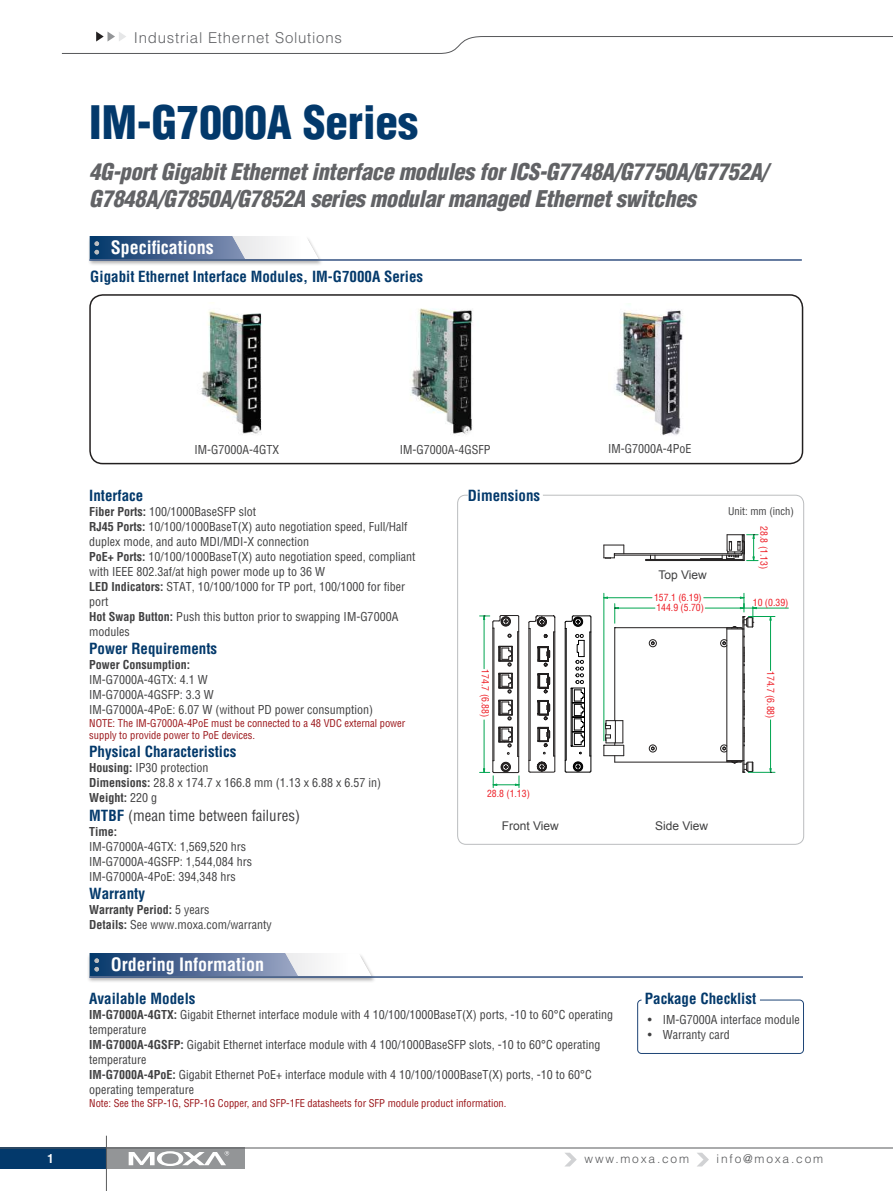
<style>
.page{position:relative;width:893px;height:1191px;background:#fff}
.page>*{position:absolute;margin:0;border:0;box-sizing:border-box;transform-origin:0 0}
.t1{font:900 condensed 45px "Helvetica";color:#03396b}
.t2{font:italic 900 condensed 22.5px/27px "Helvetica";color:#626366}
.t3{font:700 condensed 18px "Helvetica";color:#fff}
.t4{font:700 condensed 15px "Helvetica";color:#03396b}
.t5{font:condensed 15px "Helvetica";color:#404041}
.t6{font:300 15px "Helvetica";letter-spacing:.05em;color:#626366}
.t7{font:condensed 12px/15px "Helvetica";color:#404041}
.t8{font:300 12px "Helvetica";letter-spacing:.15em;color:#57585a}
.t9{font:12px "Arial";color:#404041}
.t10{font:700 condensed 12px "Helvetica";color:#404041}
.t11{font:700 condensed 12px "Helvetica";color:#fff}
.t12{font:condensed 10.5px/12.6px "Helvetica";color:#9a1418}
.t13{font:condensed 10.5px "Helvetica";color:#404041}
.t14{font:condensed 9.75px "Helvetica";color:#ed1c24}
.s1{font-weight:700}
.s2{font-weight:700;color:#03396b}
</style>
<div class="page">
<div style="left:0;top:1147px;width:106px;height:22px;background:#03396b"></div>
<div style="left:106px;top:1147px;width:138px;height:22px;background:#939597"></div>
<hr style="left:0;top:1147px;width:893px;height:1px;background:#57585a">
<svg style="left:129px;top:1151px;width:100px;height:15px"></svg>
<hr style="left:106px;top:1135px;width:1px;height:56px;background:#595a5c">
<svg style="left:697px;top:1152px;width:12px;height:14px"></svg>
<svg style="left:565px;top:1152px;width:12px;height:14px"></svg>
<svg style="left:61px;top:32px;width:832px;height:22px"></svg>
<div style="left:89px;top:294px;width:714px;height:170px;border:2px solid #221f1f;border-radius:13px"></div>
<svg style="left:457px;top:494px;width:347px;height:351px"></svg>
<hr style="left:484px;top:720px;width:1px;height:49px;background:#00a550">
<hr style="left:484px;top:619px;width:1px;height:49px;background:#00a550">
<hr style="left:492px;top:622px;width:1px;height:149px;background:#221f1f">
<hr style="left:494px;top:628px;width:1px;height:132px;background:#221f1f">
<hr style="left:517px;top:631px;width:1px;height:125px;background:#221f1f">
<hr style="left:518px;top:616px;width:1px;height:155px;background:#221f1f">
<svg style="left:480px;top:615px;width:39px;height:22px"></svg>
<svg style="left:498px;top:646px;width:15px;height:20px"></svg>
<svg style="left:498px;top:673px;width:15px;height:20px"></svg>
<svg style="left:498px;top:700px;width:15px;height:20px"></svg>
<svg style="left:480px;top:727px;width:40px;height:60px"></svg>
<hr style="left:726px;top:628px;width:1px;height:133px;background:#221f1f">
<hr style="left:742px;top:629px;width:1px;height:131px;background:#221f1f">
<hr style="left:744px;top:616px;width:1px;height:156px;background:#221f1f">
<hr style="left:615px;top:627px;width:117px;height:1px;background:#221f1f">
<svg style="left:743px;top:647px;width:2px;height:20px"></svg>
<svg style="left:743px;top:673px;width:2px;height:20px"></svg>
<svg style="left:743px;top:700px;width:2px;height:20px"></svg>
<hr style="left:614px;top:627px;width:1px;height:93px;background:#221f1f">
<svg style="left:651px;top:641px;width:4px;height:4px"></svg>
<hr style="left:615px;top:761px;width:117px;height:1px;background:#221f1f">
<svg style="left:743px;top:727px;width:2px;height:20px"></svg>
<svg style="left:651px;top:746px;width:4px;height:4px"></svg>
<hr style="left:705px;top:607px;width:35px;height:1px;background:#00a550">
<hr style="left:618px;top:607px;width:37px;height:1px;background:#00a550">
<svg style="left:614px;top:603px;width:5px;height:25px"></svg>
<hr style="left:603px;top:593px;width:1px;height:148px;background:#00a550">
<hr style="left:607px;top:597px;width:45px;height:1px;background:#00a550">
<hr style="left:704px;top:597px;width:36px;height:1px;background:#00a550">
<svg style="left:603px;top:596px;width:5px;height:3px"></svg>
<svg style="left:603px;top:720px;width:21px;height:42px"></svg>
<hr style="left:753px;top:607px;width:35px;height:1px;background:#00a550">
<hr style="left:770px;top:620px;width:1px;height:50px;background:#00a550">
<hr style="left:770px;top:720px;width:1px;height:48px;background:#00a550">
<svg style="left:727px;top:593px;width:48px;height:36px"></svg>
<svg style="left:727px;top:760px;width:48px;height:13px"></svg>
<svg style="left:719px;top:639px;width:9px;height:9px"></svg>
<div style="left:649px;top:639px;width:8px;height:8px;border:1px solid #221f1f;border-radius:50%"></div>
<svg style="left:719px;top:744px;width:9px;height:9px"></svg>
<div style="left:649px;top:744px;width:8px;height:8px;border:1px solid #221f1f;border-radius:50%"></div>
<svg style="left:528px;top:615px;width:28px;height:158px"></svg>
<svg style="left:564px;top:615px;width:28px;height:158px"></svg>
<div style="left:87px;top:236px;width:237px;height:30px;background:#221f1f;opacity:.35"></div>
<img style="left:245px;top:236px;width:74px;height:23px">
<img style="left:89px;top:236px;width:156px;height:23px">
<hr style="left:89px;top:259px;width:713px;height:2px;background:#345282">
<div style="left:87px;top:952px;width:289px;height:31px;background:#221f1f;opacity:.35"></div>
<img style="left:298px;top:953px;width:74px;height:23px">
<hr style="left:89px;top:976px;width:714px;height:1px;background:#345282">
<img style="left:89px;top:953px;width:209px;height:23px">
<hr style="left:646px;top:560px;width:97px;height:1px;background:#221f1f">
<hr style="left:646px;top:559px;width:97px;height:1px;background:#221f1f">
<hr style="left:614px;top:555px;width:127px;height:1px;background:#221f1f">
<hr style="left:614px;top:553px;width:129px;height:1px;background:#221f1f">
<svg style="left:645px;top:555px;width:11px;height:5px"></svg>
<svg style="left:603px;top:544px;width:21px;height:15px"></svg>
<svg style="left:700px;top:534px;width:58px;height:27px"></svg>
<img style="left:201px;top:310px;width:61px;height:124px">
<img style="left:411px;top:308px;width:62px;height:128px">
<img style="left:615px;top:310px;width:68px;height:126px">
<div style="left:637px;top:999px;width:167px;height:54px;background:#fff;border:1px solid #1e4576;border-radius:4px"></div>
<p class="t6" style="left:134px;top:29px;width:210px">Industrial Ethernet Solutions</p>
<h1 class="t1" style="left:89px;top:104px;width:330px">IM-G7000A Series</h1>
<h2 class="t2" style="left:89px;top:160px;width:680px">4G-portGigabitEthernetinterface modules forICS-G7748A/G7750A/G7752A/<br>G7848A/G7850A/G7852A series modularmanaged Ethernetswitches</h2>
<h3 class="t3" style="left:111px;top:239px;width:104px">Specifications</h3>
<p class="t4" style="left:90px;top:269px;width:334px">Gigabit Ethernet Interface Modules, IM-G7000A Series</p>
<p class="t7" style="left:195px;top:442px;width:86px">IM-G7000A-4GTX</p>
<p class="t7" style="left:400px;top:442px;width:92px">IM-G7000A-4GSFP</p>
<p class="t7" style="left:608px;top:441px;width:85px">IM-G7000A-4PoE</p>
<p class="t4" style="left:89px;top:488px;width:56px">Interface</p>
<p class="t7" style="left:89px;top:504px;width:328px"><span class="s1">Fiber Ports:</span> 100/1000BaseSFP slot<br><span class="s1">RJ45 Ports:</span> 10/100/1000BaseT(X) auto negotiation speed, Full/Half duplex mode, and auto MDI/MDI-X connection<br><span class="s1">PoE+ Ports:</span> 10/100/1000BaseT(X) auto negotiation speed, compliant with IEEE 802.3af/at high power mode up to 36 W<br><span class="s1">LED Indicators:</span> STAT, 10/100/1000 for TP port, 100/1000 for fiber port<br><span class="s1">Hot Swap Button:</span> Push this button prior to swapping IM-G7000A modules</p>
<p class="t4" style="left:89px;top:641px;width:129px">Power Requirements</p>
<p class="t10" style="left:89px;top:659px;width:103px">Power Consumption:</p>
<p class="t7" style="left:89px;top:672px;width:285px">IM-G7000A-4GTX: 4.1 W<br>IM-G7000A-4GSFP: 3.3 W<br>IM-G7000A-4PoE: 6.07 W (without PD power consumption)</p>
<p class="t12" style="left:89px;top:716px;width:318px">NOTE: The IM-G7000A-4PoE must be connected to a 48 VDC external power supply to provide power to PoE devices.</p>
<p class="t4" style="left:89px;top:745px;width:149px">Physical Characteristics</p>
<p class="t7" style="left:89px;top:760px;width:293px"><span class="s1">Housing:</span> IP30 protection<br><span class="s1">Dimensions:</span> 28.8 x 174.7 x 166.8 mm (1.13 x 6.88 x 6.57 in)<br><span class="s1">Weight:</span> 220 g</p>
<p class="t5" style="left:89px;top:806px;width:212px"><span class="s2">MTBF</span> (mean time between failures)</p>
<p class="t10" style="left:89px;top:825px;width:30px">Time:</p>
<p class="t7" style="left:89px;top:838px;width:164px">IM-G7000A-4GTX: 1,569,520 hrs<br>IM-G7000A-4GSFP: 1,544,084 hrs<br>IM-G7000A-4PoE: 394,348 hrs</p>
<p class="t4" style="left:89px;top:886px;width:57px">Warranty</p>
<p class="t7" style="left:89px;top:901px;width:184px"><span class="s1">Warranty Period:</span> 5 years<br><span class="s1">Details:</span> See www.moxa.com/warranty</p>
<h3 class="t3" style="left:111px;top:955px;width:155px">Ordering Information</h3>
<p class="t4" style="left:468px;top:488px;width:74px">Dimensions</p>
<p class="t14" style="left:489px;top:669px;width:49px;rotate:90deg">174.7 (6.88)</p>
<p class="t14" style="left:487px;top:789px;width:44px">28.8 (1.13)</p>
<p class="t9" style="left:502px;top:821px;width:59px">Front View</p>
<p class="t9" style="left:658px;top:570px;width:50px">Top View</p>
<p class="t14" style="left:654px;top:593px;width:49px">157.1 (6.19)</p>
<p class="t14" style="left:656px;top:603px;width:49px">144.9 (5.70)</p>
<p class="t9" style="left:655px;top:821px;width:55px">Side View</p>
<p class="t13" style="left:728px;top:505px;width:67px">Unit: mm (inch)</p>
<p class="t14" style="left:768px;top:526px;width:44px;rotate:90deg">28.8 (1.13)</p>
<p class="t14" style="left:753px;top:598px;width:37px">10 (0.39)</p>
<p class="t14" style="left:774px;top:671px;width:49px;rotate:90deg">174.7 (6.88)</p>
<p class="t4" style="left:89px;top:991px;width:108px">Available Models</p>
<p class="t7" style="left:89px;top:1007px;width:525px"><span class="s1">IM-G7000A-4GTX:</span> Gigabit Ethernet interface module with 4 10/100/1000BaseT(X) ports, -10 to 60°C operating temperature<br><span class="s1">IM-G7000A-4GSFP:</span> Gigabit Ethernet interface module with 4 100/1000BaseSFP slots, -10 to 60°C operating temperature<br><span class="s1">IM-G7000A-4PoE:</span> Gigabit Ethernet PoE+ interface module with 4 10/100/1000BaseT(X) ports, -10 to 60°C operating temperature</p>
<p class="t12" style="left:89px;top:1096px;width:419px">Note: See the SFP-1G, SFP-1G Copper, and SFP-1FE datasheets for SFP module product information.</p>
<p class="t4" style="left:645px;top:991px;width:113px">Package Checklist</p>
<p class="t7" style="left:648px;top:1011px;width:153px">• IM-G7000A interface module</p>
<p class="t7" style="left:648px;top:1027px;width:83px">• Warranty card</p>
<p class="t11" style="left:47px;top:1152px;width:8px">1</p>
<p class="t8" style="left:585px;top:1152px;width:106px">www.moxa.com</p>
<p class="t8" style="left:717px;top:1152px;width:108px">info@moxa.com</p>
</div>
